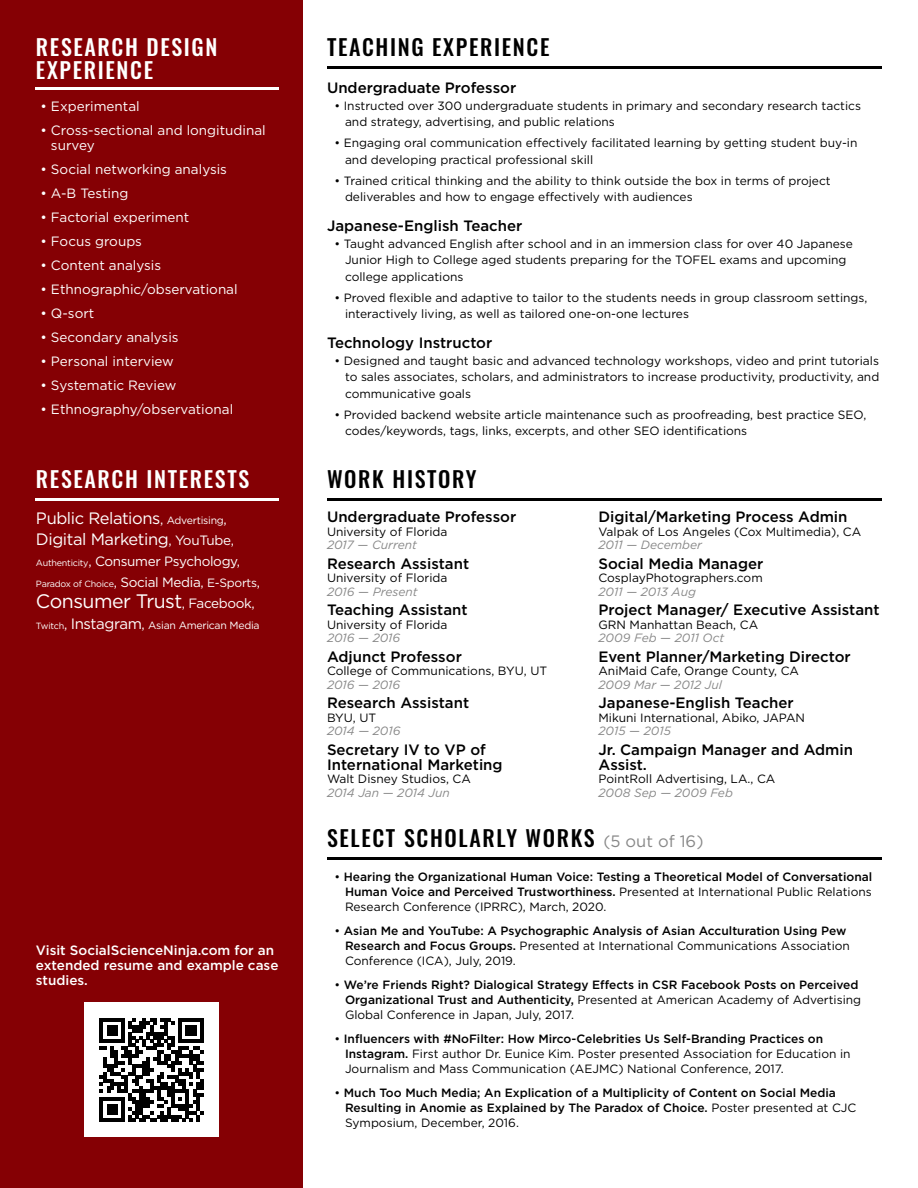
<style>
.page{position:relative;width:918px;height:1188px;background:#fff}
.page>*{position:absolute;margin:0;border:0;box-sizing:border-box;transform-origin:0 0}
.t1{font:500 21.9px "Oswald";letter-spacing:.075em;color:#000}
.t2{font:500 21.9px/22.5px "Oswald";letter-spacing:.075em;color:#fff}
.t3{font:19.5px "Gotham HTF";letter-spacing:-.025em;color:#fff}
.t4{font:16.5px/21px "Gotham HTF";letter-spacing:-.025em;color:#fff}
.t5{font:500 15px/15px "Gotham HTF";color:#000}
.t6{font:13.5px/15px "Gotham HTF";color:#fff}
.t7{font:500 13.5px/15px "Gotham HTF";color:#fff}
.t8{font:13.5px "Gotham HTF";letter-spacing:-.025em;color:#fff}
.t9{font:12px/16.5px "Gotham HTF";color:#000}
.t10{font:500 12px/15px "Gotham HTF";color:#000}
.t11{font:italic 12px "Gotham HTF";color:#888}
.t12{font:10.5px "Gotham HTF";letter-spacing:-.025em;color:#fff}
.t13{font:9px "Gotham HTF";letter-spacing:-.025em;color:#fff}
.s1{font-size:13.5px}
.s2{font-size:10.5px}
.s3{font-size:9px}
.s4{font-size:12px}
.s5{font-size:15px}
.s6{font-family:"Gotham HTF";font-weight:400;font-size:16.5px;color:#888}
.s7{font-weight:400}
.s8{font-weight:500}
</style>
<div class="page">
<div style="left:0;top:0;width:303px;height:1188px;background:#850004"></div>
<div style="left:84px;top:1003px;width:135px;height:134px;background:#fff"></div>
<svg style="left:100px;top:1018px;width:103px;height:104px"></svg>
<hr style="left:327px;top:857px;width:555px;height:2px;background:#000">
<hr style="left:327px;top:498px;width:555px;height:3px;background:#000">
<hr style="left:36px;top:498px;width:243px;height:3px;background:#fff">
<hr style="left:327px;top:66px;width:555px;height:3px;background:#000">
<hr style="left:36px;top:88px;width:243px;height:2px;background:#fff">
<h1 class="t2" style="left:36px;top:38px;width:183px">RESEARCH DESIGN<br>EXPERIENCE</h1>
<p class="t6" style="left:40px;top:99px;width:101px">• Experimental</p>
<p class="t6" style="left:51px;top:123px;width:216px;text-indent:-11px">• Cross-sectional and longitudinal survey</p>
<p class="t6" style="left:40px;top:162px;width:188px">• Social networking analysis</p>
<p class="t6" style="left:40px;top:186px;width:89px">• A-B Testing</p>
<p class="t6" style="left:40px;top:210px;width:150px">• Factorial experiment</p>
<p class="t6" style="left:40px;top:234px;width:103px">• Focus groups</p>
<p class="t6" style="left:40px;top:258px;width:122px">• Content analysis</p>
<p class="t6" style="left:40px;top:282px;width:199px">• Ethnographic/observational</p>
<p class="t6" style="left:40px;top:306px;width:55px">• Q-sort</p>
<p class="t6" style="left:40px;top:330px;width:140px">• Secondary analysis</p>
<p class="t6" style="left:40px;top:354px;width:135px">• Personal interview</p>
<p class="t6" style="left:40px;top:378px;width:137px">• Systematic Review</p>
<p class="t6" style="left:40px;top:402px;width:194px">• Ethnography/observational</p>
<h1 class="t2" style="left:36px;top:470px;width:215px">RESEARCH INTERESTS</h1>
<h3 class="t4" style="left:36px;top:507px;width:200px">Public Relations<span class="s1">,</span> <span class="s2">Advertising</span><span class="s1">,<br></span>Digital Marketing<span class="s1">, YouTube,</span></h3>
<p class="t8" style="left:36px;top:554px;width:206px"><span class="s3">Authenticity</span>, Consumer Psychology,</p>
<p class="t13" style="left:36px;top:579px;width:226px">Paradox of Choice<span class="s1">, Social Media,</span> <span class="s4">E-Sports</span><span class="s1">,</span></p>
<h2 class="t3" style="left:36px;top:590px;width:220px">Consumer Trust<span class="s1">, Facebook,</span></h2>
<p class="t12" style="left:36px;top:619px;width:225px"><span class="s3">Twitch</span><span class="s1">,</span> <span class="s5">Instagram</span><span class="s1">,</span> Asian American Media</p>
<p class="t7" style="left:36px;top:942px;width:244px">Visit SocialScienceNinja.com for an extended resume and example case studies.</p>
<h1 class="t1" style="left:327px;top:36px;width:224px">TEACHING EXPERIENCE</h1>
<p class="t5" style="left:327px;top:80px;width:191px">Undergraduate Professor</p>
<p class="t9" style="left:345px;top:97px;width:518px;text-indent:-10px">• Instructed over 300 undergraduate students in primary and secondary research tactics and strategy, advertising, and public relations</p>
<p class="t9" style="left:345px;top:134px;width:514px;text-indent:-10px">• Engaging oral communication effectively facilitated learning by getting student buy-in and developing practical professional skill</p>
<p class="t9" style="left:345px;top:172px;width:487px;text-indent:-10px">• Trained critical thinking and the ability to think outside the box in terms of project deliverables and how to engage effectively with audiences</p>
<p class="t5" style="left:327px;top:218px;width:197px">Japanese-English Teacher</p>
<p class="t9" style="left:345px;top:235px;width:509px;text-indent:-10px">• Taught advanced English after school and in an immersion class for over 40 Japanese<br>Junior High to College aged students preparing for the TOFEL exams and upcoming college applications</p>
<p class="t9" style="left:345px;top:289px;width:524px;text-indent:-10px">• Proved flexible and adaptive to tailor to the students needs in group classroom settings, interactively living, as well as tailored one-on-one lectures</p>
<p class="t5" style="left:327px;top:335px;width:167px">Technology Instructor</p>
<p class="t9" style="left:345px;top:352px;width:536px;text-align:justify;text-indent:-10px">• Designed and taught basic and advanced technology workshops, video and print tutorials to sales associates, scholars, and administrators to increase productivity, productivity, and communicative goals</p>
<p class="t9" style="left:345px;top:406px;width:523px;text-indent:-10px">• Provided backend website article maintenance such as proofreading, best practice SEO, codes/keywords, tags, links, excerpts, and other SEO identifications</p>
<h1 class="t1" style="left:327px;top:468px;width:151px">WORK HISTORY</h1>
<p class="t5" style="left:327px;top:509px;width:191px">Undergraduate Professor</p>
<p class="t9" style="left:327px;top:523px;width:122px">University of Florida</p>
<p class="t11" style="left:327px;top:539px;width:92px">2017 — Current</p>
<p class="t5" style="left:327px;top:556px;width:144px">Research Assistant</p>
<p class="t9" style="left:327px;top:570px;width:122px">University of Florida</p>
<p class="t11" style="left:327px;top:585px;width:92px">2016 — Present</p>
<p class="t5" style="left:327px;top:602px;width:142px">Teaching Assistant</p>
<p class="t9" style="left:327px;top:616px;width:122px">University of Florida</p>
<p class="t11" style="left:327px;top:632px;width:75px">2016 — 2016</p>
<p class="t5" style="left:327px;top:649px;width:136px">Adjunct Professor</p>
<p class="t9" style="left:327px;top:663px;width:222px">College of Communications, BYU, UT</p>
<p class="t11" style="left:327px;top:678px;width:75px">2016 — 2016</p>
<p class="t5" style="left:327px;top:695px;width:144px">Research Assistant</p>
<p class="t9" style="left:327px;top:709px;width:51px">BYU, UT</p>
<p class="t11" style="left:327px;top:725px;width:75px">2014 — 2016</p>
<p class="t5" style="left:327px;top:742px;width:177px">Secretary IV to VP of<br>International Marketing</p>
<p class="t9" style="left:327px;top:771px;width:145px">Walt Disney Studios, CA</p>
<p class="t11" style="left:327px;top:786px;width:124px">2014 Jan — 2014 Jun</p>
<p class="t5" style="left:598px;top:509px;width:251px">Digital/Marketing Process Admin</p>
<p class="t9" style="left:598px;top:523px;width:264px">Valpak of Los Angeles (Cox Multimedia), CA</p>
<p class="t11" style="left:598px;top:539px;width:105px">2011 — December</p>
<p class="t5" style="left:598px;top:556px;width:166px">Social Media Manager</p>
<p class="t9" style="left:598px;top:570px;width:166px">CosplayPhotographers.com</p>
<p class="t11" style="left:598px;top:585px;width:99px">2011 — 2013 Aug</p>
<p class="t5" style="left:598px;top:602px;width:283px">Project Manager/ Executive Assistant</p>
<p class="t9" style="left:598px;top:616px;width:161px">GRN Manhattan Beach, CA</p>
<p class="t11" style="left:598px;top:632px;width:127px">2009 Feb — 2011 Oct</p>
<p class="t5" style="left:598px;top:649px;width:254px">Event Planner/Marketing Director</p>
<p class="t9" style="left:598px;top:663px;width:202px">AniMaid Cafe, Orange County, CA</p>
<p class="t11" style="left:598px;top:678px;width:125px">2009 Mar — 2012 Jul</p>
<p class="t5" style="left:598px;top:695px;width:197px">Japanese-English Teacher</p>
<p class="t9" style="left:598px;top:709px;width:208px">Mikuni International, Abiko, JAPAN</p>
<p class="t11" style="left:598px;top:725px;width:74px">2015 — 2015</p>
<p class="t5" style="left:598px;top:742px;width:256px">Jr. Campaign Manager and Admin<br>Assist.</p>
<p class="t9" style="left:598px;top:771px;width:178px">PointRoll Advertising, LA., CA</p>
<p class="t11" style="left:598px;top:786px;width:136px">2008 Sep — 2009 Feb</p>
<h1 class="t1" style="left:327px;top:827px;width:378px">SELECT SCHOLARLY WORKS <span class="s6">(5 out of 16)</span></h1>
<p class="t10" style="left:345px;top:869px;width:529px;text-align:justify;text-indent:-10px"><span class="s7">•</span> Hearing the Organizational Human Voice: Testing a Theoretical Model of Conversational Human Voice and Perceived Trustworthiness. <span class="s7">Presented at International Public Relations Research Conference (IPRRC), March, 2020.</span></p>
<p class="t10" style="left:345px;top:923px;width:507px;text-indent:-10px"><span class="s7">•</span> Asian Me and YouTube: A Psychographic Analysis of Asian Acculturation Using Pew<br>Research and Focus Groups. <span class="s7">Presented at International Communications Association<br>Conference (ICA), July, 2019.</span></p>
<p class="t10" style="left:345px;top:977px;width:518px;text-indent:-10px"><span class="s7">•</span> We’re Friends Right? Dialogical Strategy Effects in CSR Facebook Posts on Perceived<br>Organizational Trust and Authenticity, <span class="s7">Presented at American Academy of Advertising<br>Global Conference in Japan, July, 2017.</span></p>
<p class="t9" style="left:345px;top:1031px;width:507px;line-height:15px;text-indent:-10px">• <span class="s8">Influencers with #NoFilter: How Mirco-Celebrities Us Self-Branding Practices on<br>Instagram.</span> First author Dr. Eunice Kim. Poster presented Association for Education in<br>Journalism and Mass Communication (AEJMC) National Conference, 2017.</p>
<p class="t10" style="left:345px;top:1085px;width:513px;text-indent:-10px"><span class="s7">•</span> Much Too Much Media; An Explication of a Multiplicity of Content on Social Media<br>Resulting in Anomie as Explained by The Paradox of Choice. <span class="s7">Poster presented at CJC<br>Symposium, December, 2016.</span></p>
</div>
